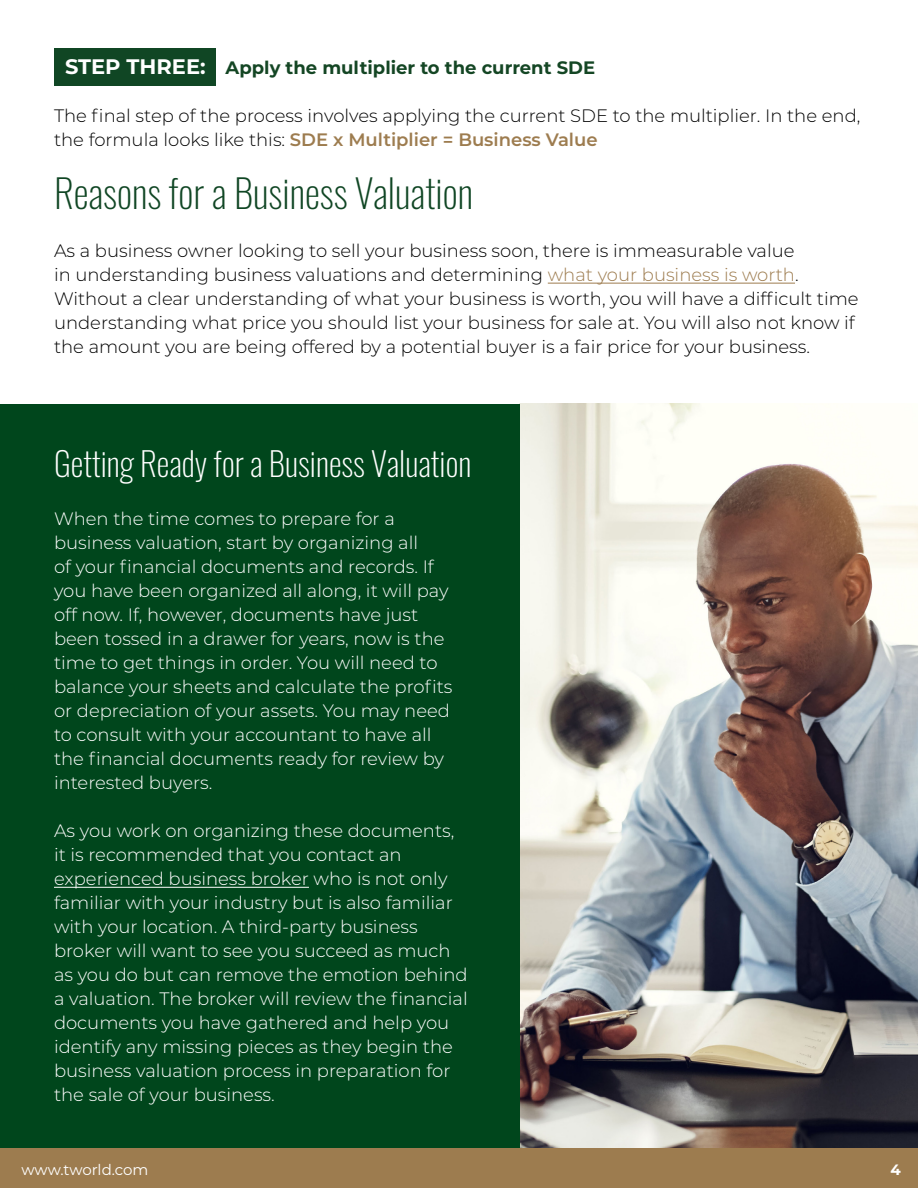
<style>
.page{position:relative;width:918px;height:1188px;background:#fff}
.page>*{position:absolute;margin:0;border:0;box-sizing:border-box;transform-origin:0 0}
.t1{font:39px "Oswald";color:#104624}
.t2{font:33px "Oswald";color:#fff}
.t3{font:300 18px/24px "Montserrat";color:#fff}
.t4{font:300 18px/24px "Montserrat";color:#000}
.t5{font:700 18px "Montserrat";color:#144624}
.t6{font:15px "Montserrat";letter-spacing:-.005em;color:#fff}
.t7{font:700 15px "Montserrat";color:#fff}
.s1{font-size:21px;color:#fff}
.s2{font-weight:600;color:#9d7c4f}
.s3{color:#9d7c4f}
</style>
<div class="page">
<div style="left:1px;top:1148px;width:917px;height:40px;background:#9d7c4f"></div>
<div style="left:54px;top:48px;width:162px;height:38px;background:#104624"></div>
<hr style="left:548px;top:283px;width:247px;height:1px;background:#9d7c4f">
<img style="left:519px;top:404px;width:399px;height:744px">
<div style="left:0;top:404px;width:519px;height:744px;background:#00461c"></div>
<hr style="left:54px;top:887px;width:255px;height:1px;background:#fff">
<p class="t5" style="left:65px;top:55px;width:532px"><span class="s1">STEP THREE:</span> Apply the multiplier to the current SDE</p>
<p class="t4" style="left:54px;top:103px;width:808px">The final step of the process involves applying the current SDE to the multiplier. In the end, the formula looks like this: <span class="s2">SDE x Multiplier = Business Value</span></p>
<h1 class="t1" style="left:54px;top:159px;width:421px">Reasons for a Business Valuation</h1>
<p class="t4" style="left:54px;top:238px;width:806px">As a business owner looking to sell your business soon, there is immeasurable value<br>in understanding business valuations and determining <span class="s3">what your business is worth</span>.<br>Without a clear understanding of what your business is worth, you will have a difficult time understanding what price you should list your business for sale at. You will also not know if the amount you are being offered by a potential buyer is a fair price for your business.</p>
<h2 class="t2" style="left:54px;top:435px;width:419px">Getting Ready for a Business Valuation</h2>
<p class="t3" style="left:54px;top:507px;width:400px">When the time comes to prepare for a business valuation, start by organizing all<br>of your financial documents and records. If you have been organized all along, it will pay off now. If, however, documents have just been tossed in a drawer for years, now is the time to get things in order. You will need to balance your sheets and calculate the profits or depreciation of your assets. You may need to consult with your accountant to have all the financial documents ready for review by interested buyers.</p>
<p class="t3" style="left:54px;top:818px;width:415px">As you work on organizing these documents, it is recommended that you contact an experienced business broker who is not only familiar with your industry but is also familiar with your location. A third-party business broker will want to see you succeed as much as you do but can remove the emotion behind a valuation. The broker will review the financial documents you have gathered and help you identify any missing pieces as they begin the business valuation process in preparation for the sale of your business.</p>
<p class="t6" style="left:21px;top:1160px;width:128px">www.tworld.com</p>
<p class="t7" style="left:891px;top:1159px;width:12px">4</p>
</div>
